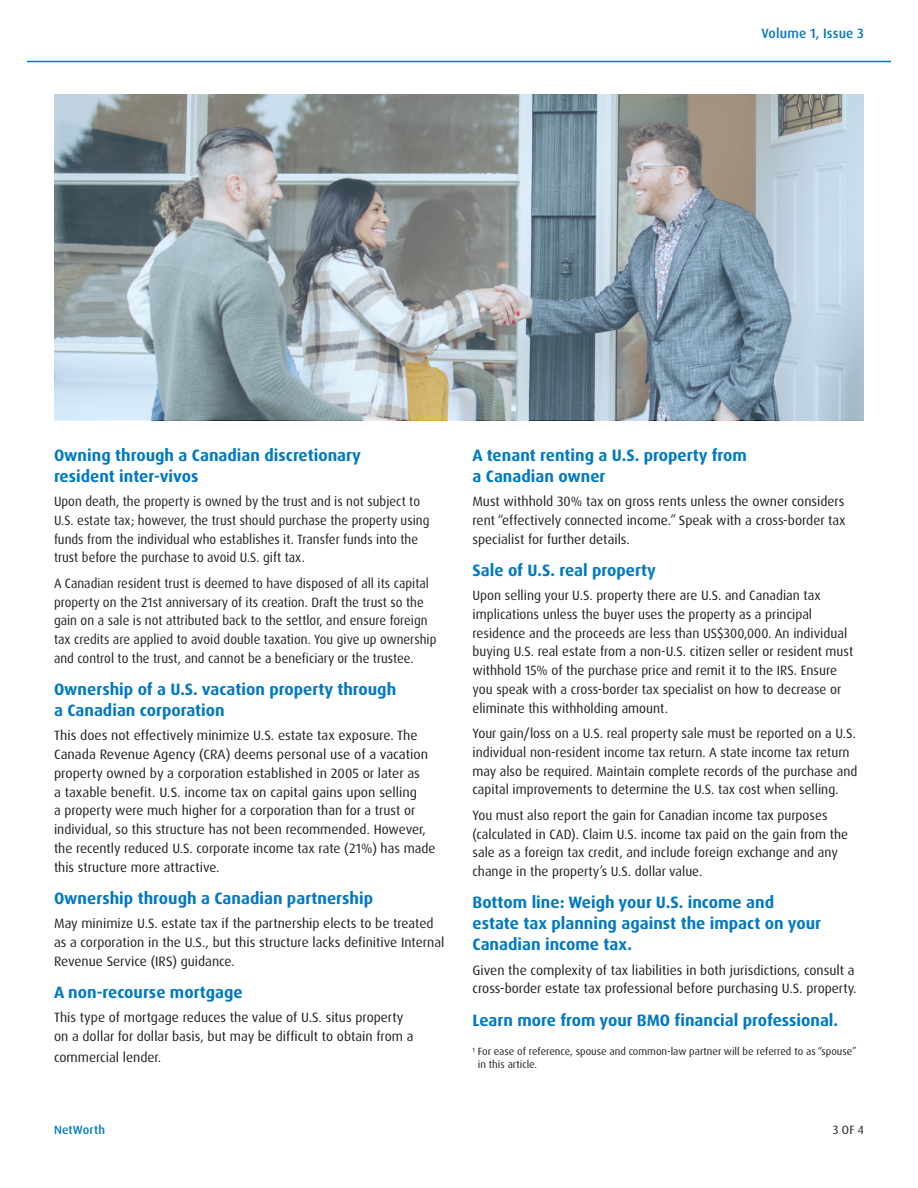
<style>
.page{position:relative;width:918px;height:1188px;background:#fff}
.page>*{position:absolute;margin:0;border:0;box-sizing:border-box;transform-origin:0 0}
.Paragraph_Headline{font:700 16.5px/21px "Dax OT";color:#0079c2}
.Body_Copy{font:13.5px/18.8px "Dax Pro";color:#231f20}
.Body_Copy-2{font:13.5px/18.8px "Dax Pro";color:#231f20;scale:.95 1}
.Product_Name{font:500 13.5px "Dax Pro";letter-spacing:.01em;color:#0079c2}
.t1{font:500 12px "Dax Pro";letter-spacing:.015em;color:#0079c2}
.t2{font:12px "Dax Pro";color:#231f20}
.t3{font:10.5px/12.8px "Dax Pro";color:#231f20}
</style>
<div class="page">
<hr style="left:27px;top:61px;width:864px;height:1px;background:#0079c2">
<svg style="left:54px;top:94px;width:810px;height:326px;background:#96a3aa"></svg>
<p class="Product_Name" style="left:761px;top:24px;width:104px">Volume 1, Issue 3</p>
<p class="Paragraph_Headline" style="left:54px;top:445px;width:308px">Owning through a Canadian discretionary resident inter-vivos</p>
<p class="Body_Copy-2" style="left:54px;top:492px;width:397px">Upon death, the property is owned by the trust and is not subject to U.S. estate tax; however, the trust should purchase the property using funds from the individual who establishes it. Transfer funds into the trust before the purchase to avoid U.S. gift tax.</p>
<p class="Body_Copy-2" style="left:54px;top:574px;width:404px">A Canadian resident trust is deemed to have disposed of all its capital property on the 21st anniversary of its creation. Draft the trust so the gain on a sale is not attributed back to the settlor, and ensure foreign tax credits are applied to avoid double taxation. You give up ownership and control to the trust, and cannot be a beneficiary or the trustee.</p>
<p class="Paragraph_Headline" style="left:54px;top:679px;width:344px">Ownership of a U.S. vacation property through a Canadian corporation</p>
<p class="Body_Copy" style="left:54px;top:726px;width:383px">This does not effectively minimize U.S. estate tax exposure. The Canada Revenue Agency (CRA) deems personal use of a vacation property owned by a corporation established in 2005 or later as<br>a taxable benefit. U.S. income tax on capital gains upon selling<br>a property were much higher for a corporation than for a trust or individual, so this structure has not been recommended. However, the recently reduced U.S. corporate income tax rate (21%) has made this structure more attractive.</p>
<p class="Paragraph_Headline" style="left:54px;top:888px;width:321px">Ownership through a Canadian partnership</p>
<p class="Body_Copy" style="left:54px;top:914px;width:392px">May minimize U.S. estate tax if the partnership elects to be treated as a corporation in the U.S., but this structure lacks definitive Internal<br>Revenue Service (IRS) guidance.</p>
<p class="Paragraph_Headline" style="left:54px;top:982px;width:190px">A non-recourse mortgage</p>
<p class="Body_Copy" style="left:54px;top:1008px;width:361px">This type of mortgage reduces the value of U.S. situs property on a dollar for dollar basis, but may be difficult to obtain from a</p>
<p class="Body_Copy" style="left:54px;top:1048px;width:109px">commercial lender.</p>
<p class="Paragraph_Headline" style="left:472px;top:445px;width:276px">A tenant renting a U.S. property from a Canadian owner</p>
<p class="Body_Copy" style="left:472px;top:492px;width:375px;text-align:justify">Must withhold 30% tax on gross rents unless the owner considers rent “effectively connected income.” Speak with a cross-border tax specialist for further details.</p>
<p class="Paragraph_Headline" style="left:472px;top:560px;width:185px">Sale of U.S. real property</p>
<p class="Body_Copy" style="left:472px;top:586px;width:382px">Upon selling your U.S. property there are U.S. and Canadian tax implications unless the buyer uses the property as a principal residence and the proceeds are less than US$300,000. An individual buying U.S. real estate from a non-U.S. citizen seller or resident must withhold 15% of the purchase price and remit it to the IRS. Ensure you speak with a cross-border tax specialist on how to decrease or eliminate this withholding amount.</p>
<p class="Body_Copy" style="left:472px;top:724px;width:386px">Your gain/loss on a U.S. real property sale must be reported on a U.S. individual non-resident income tax return. A state income tax return may also be required. Maintain complete records of the purchase and capital improvements to determine the U.S. tax cost when selling.</p>
<p class="Body_Copy" style="left:472px;top:806px;width:377px">You must also report the gain for Canadian income tax purposes (calculated in CAD). Claim U.S. income tax paid on the gain from the sale as a foreign tax credit, and include foreign exchange and any change in the property’s U.S. dollar value.</p>
<p class="Paragraph_Headline" style="left:472px;top:892px;width:350px">Bottom line: Weigh your U.S. income and estate tax planning against the impact on your<br>Canadian income tax.</p>
<p class="Body_Copy" style="left:472px;top:961px;width:386px">Given the complexity of tax liabilities in both jurisdictions, consult a cross-border estate tax professional before purchasing U.S. property.</p>
<p class="Paragraph_Headline" style="left:472px;top:1009px;width:367px">Learn more from your BMO financial professional.</p>
<p class="t3" style="left:478px;top:1045px;width:380px;text-indent:-5px"><sup>1</sup> For ease of reference, spouse and common-law partner will be referred to as “spouse” in this article.</p>
<p class="t1" style="left:54px;top:1122px;width:53px">NetWorth</p>
<p class="t2" style="left:833px;top:1122px;width:33px">3 OF 4</p>
</div>
